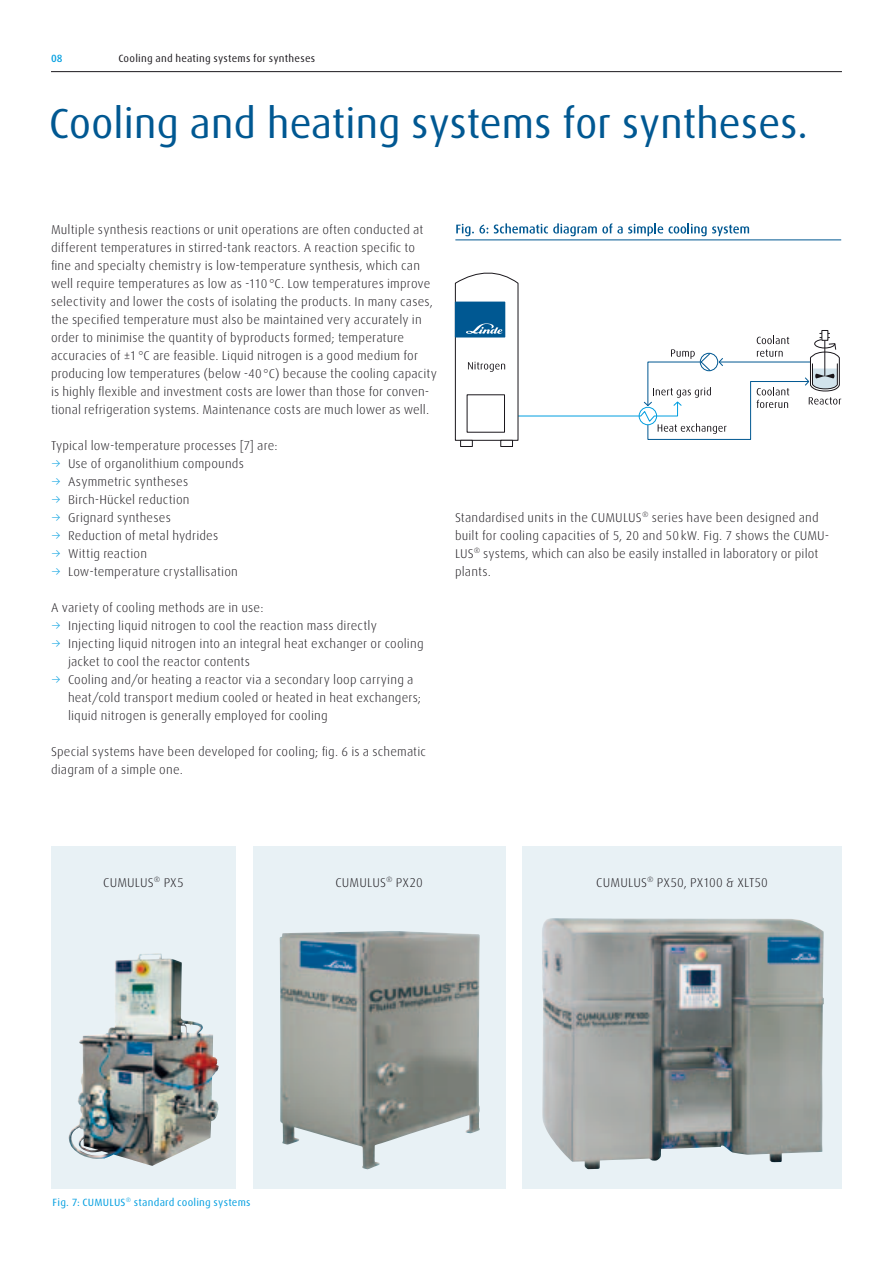
<style>
.page{position:relative;width:893px;height:1263px;background:#fff}
.page>*{position:absolute;margin:0;border:0;box-sizing:border-box;transform-origin:0 0}
.t1{font:42px "Linde Dax OT";letter-spacing:-.01em;color:#005892}
.t2{font:300 12.75px/18px "Linde Dax OT";letter-spacing:.01em;color:#1a171c}
.t3{font:10.5px "Linde Dax OT";letter-spacing:.02em;color:#1a171c}
.t4{font:10.5px "Linde Dax OT";letter-spacing:.02em;color:#009ee0}
.t5{font:500 10.5px "Linde Dax OT";color:#009ee0}
.s1{font-family:"Linde Dax Light Expert";font-weight:400;color:#009ee0}
</style>
<div class="page">
<hr style="left:51px;top:71px;width:791px;height:1px;background:#1a171c">
<div style="left:51px;top:846px;width:185px;height:342px;background:#e8f1f5"></div>
<img style="left:68px;top:953px;width:150px;height:213px">
<div style="left:253px;top:846px;width:252px;height:342px;background:#e8f1f5"></div>
<img style="left:279px;top:931px;width:201px;height:238px">
<svg style="left:456px;top:224px;width:32px;height:12px"></svg>
<svg style="left:494px;top:223px;width:255px;height:13px"></svg>
<hr style="left:455px;top:239px;width:386px;height:1px;background:#005892">
<div style="left:460px;top:440px;width:13px;height:7px;border:1px solid #1a171c"></div>
<div style="left:500px;top:440px;width:13px;height:7px;border:1px solid #1a171c"></div>
<svg style="left:454px;top:272px;width:387px;height:169px"></svg>
<div style="left:522px;top:846px;width:320px;height:342px;background:#e8f1f5"></div>
<img style="left:542px;top:918px;width:282px;height:251px">
<p class="t5" style="left:51px;top:54px;width:13px">08</p>
<p class="t3" style="left:118px;top:54px;width:198px">Cooling and heating systems for syntheses</p>
<h1 class="t1" style="left:49px;top:106px;width:761px">Cooling and heating systems for syntheses.</h1>
<p class="t2" style="left:51px;top:222px;width:387px">Multiple synthesis reactions or unit operations are often conducted at different temperatures in stirred-tank reactors. A reaction specific to fine and specialty chemistry is low-temperature synthesis, which can well require temperatures as low as -110 °C. Low temperatures improve selectivity and lower the costs of isolating the products. In many cases, the specified temperature must also be maintained very accurately in order to minimise the quantity of byproducts formed; temperature accuracies of ±1 °C are feasible. Liquid nitrogen is a good medium for producing low temperatures (below -40 °C) because the cooling capacity is highly flexible and investment costs are lower than those for conven&shy;tional refrigeration systems. Maintenance costs are much lower as well.</p>
<p class="t2" style="left:51px;top:438px;width:228px">Typical low-temperature processes [7] are:<br><span class="s1">3</span> Use of organolithium compounds<br><span class="s1">3</span> Asymmetric syntheses<br><span class="s1">3</span> Birch-Hückel reduction<br><span class="s1">3</span> Grignard syntheses<br><span class="s1">3</span> Reduction of metal hydrides<br><span class="s1">3</span> Wittig reaction<br><span class="s1">3</span> Low-temperature crystallisation</p>
<p class="t2" style="left:51px;top:600px;width:214px">A variety of cooling methods are in use:</p>
<p class="t2" style="left:51px;top:618px;width:327px"><span class="s1">3</span> Injecting liquid nitrogen to cool the reaction mass directly</p>
<p class="t2" style="left:51px;top:636px;width:374px"><span class="s1">3</span> Injecting liquid nitrogen into an integral heat exchanger or cooling</p>
<p class="t2" style="left:68px;top:654px;width:184px">jacket to cool the reactor contents</p>
<p class="t2" style="left:51px;top:672px;width:364px"><span class="s1">3</span> Cooling and/or heating a reactor via a secondary loop carrying a</p>
<p class="t2" style="left:68px;top:690px;width:355px">heat/cold transport medium cooled or heated in heat exchangers;</p>
<p class="t2" style="left:68px;top:708px;width:261px">liquid nitrogen is generally employed for cooling</p>
<p class="t2" style="left:51px;top:744px;width:377px">Special systems have been developed for cooling; fig. 6 is a schematic diagram of a simple one.</p>
<p class="t2" style="left:455px;top:510px;width:376px">Standardised units in the CUMULUS<sup>®</sup> series have been designed and built for cooling capacities of 5, 20 and 50 kW. Fig. 7 shows the CUMU-LUS<sup>®</sup> systems, which can also be easily installed in laboratory or pilot plants.</p>
<p class="t2" style="left:103px;top:875px;width:82px">CUMULUS<sup>®</sup> PX5</p>
<p class="t2" style="left:335px;top:875px;width:89px">CUMULUS<sup>®</sup> PX20</p>
<p class="t2" style="left:596px;top:875px;width:173px">CUMULUS<sup>®</sup> PX50, PX100 &amp; XLT50</p>
<p class="t4" style="left:53px;top:1198px;width:200px">Fig. 7: CUMULUS<sup>®</sup> standard cooling systems</p>
</div>
